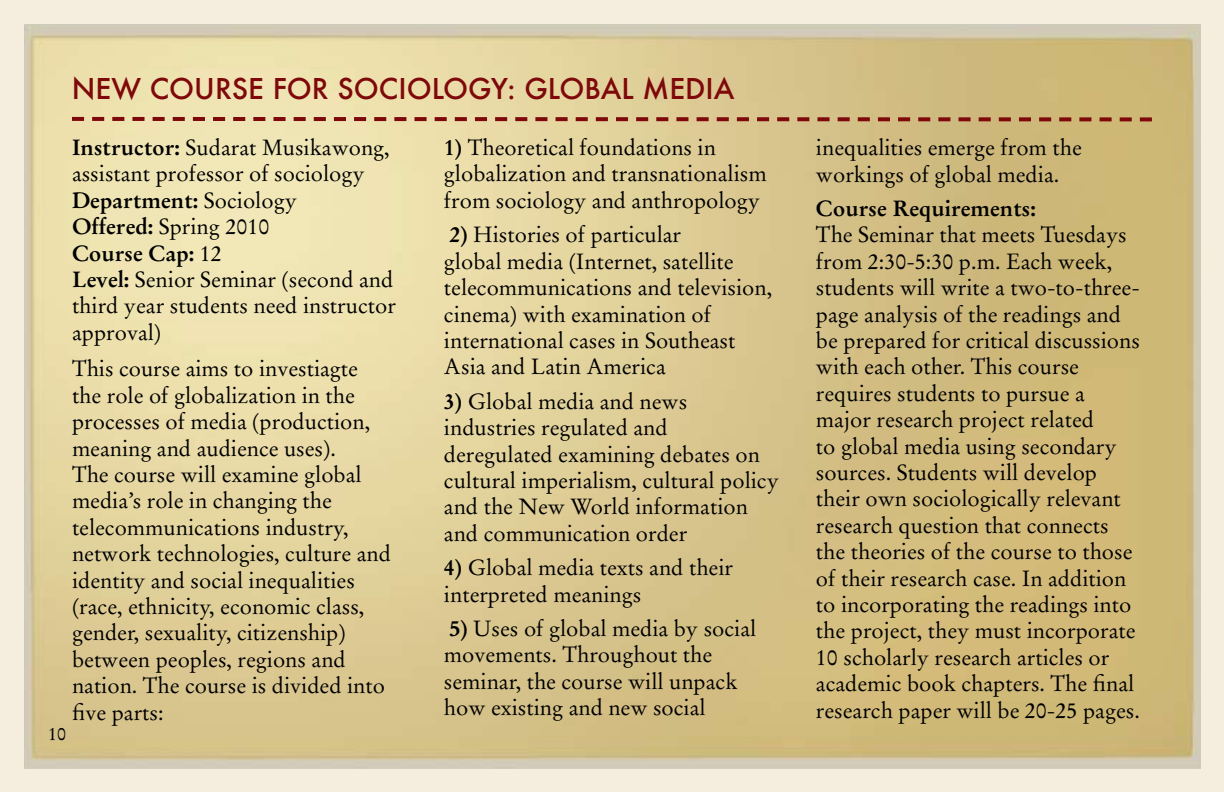
<style>
.page{position:relative;width:1224px;height:792px;background:#f5eede}
.page>*{position:absolute;margin:0;border:0;box-sizing:border-box;transform-origin:0 0}
.t1{font:500 28px "Futura";color:#7e080a}
.t2{font:22px/26.4px "Stempel Garamond LT Std";color:#000}
.t3{font:700 22px "Stempel Garamond LT Std";color:#000}
.t4{font:18px "Stempel Garamond LT Std";color:#000}
.s1{font-weight:700}
</style>
<div class="page">
<img style="left:24px;top:24px;width:1177px;height:744px">
<svg style="left:72px;top:117px;width:1080px;height:4px"></svg>
<p class="t1" style="left:72px;top:69px;width:117px">New Course</p>
<p class="t1" style="left:273px;top:69px;width:19px">for</p>
<p class="t1" style="left:337px;top:69px;width:37px">Sociology</p>
<p class="t1" style="left:507px;top:69px;width:180px">: Global Media</p>
<p class="t2" style="left:72px;top:134px;width:325px"><span class="s1">Instructor:</span> Sudarat Musikawong, assistant professor of sociology<br><span class="s1">Department:</span> Sociology<br><span class="s1">Offered:</span> Spring 2010<br><span class="s1">Course Cap:</span> 12<br><span class="s1">Level:</span> Senior Seminar (second and third year students need instructor approval)</p>
<p class="t2" style="left:72px;top:356px;width:321px">This course aims to investiagte the role of globalization in the processes of media (production, meaning and audience uses).<br>The course will examine global media’s role in changing the telecommunications industry, network technologies, culture and identity and social inequalities (race, ethnicity, economic class, gender, sexuality, citizenship) between peoples, regions and nation. The course is divided into five parts:</p>
<p class="t4" style="left:48px;top:723px;width:19px">10</p>
<p class="t2" style="left:444px;top:134px;width:324px"><span class="s1">1)</span> Theoretical foundations in globalization and transnationalism from sociology and anthropology</p>
<p class="t2" style="left:444px;top:222px;width:330px"><span class="s1">2)</span> Histories of particular<br>global media (Internet, satellite telecommunications and television, cinema) with examination of international cases in Southeast<br>Asia and Latin America</p>
<p class="t2" style="left:444px;top:388px;width:336px"><span class="s1">3)</span> Global media and news industries regulated and deregulated examining debates on cultural imperialism, cultural policy and the New World information and communication order</p>
<p class="t2" style="left:444px;top:554px;width:291px"><span class="s1">4)</span> Global media texts and their interpreted meanings</p>
<p class="t2" style="left:444px;top:615px;width:314px"><span class="s1">5)</span> Uses of global media by social movements. Throughout the seminar, the course will unpack how existing and new social</p>
<p class="t2" style="left:816px;top:134px;width:267px">inequalities emerge from the workings of global media.</p>
<p class="t3" style="left:816px;top:195px;width:221px">Course Requirements:</p>
<p class="t2" style="left:816px;top:222px;width:325px">The Seminar that meets Tuesdays from 2:30-5:30 p.m. Each week, students will write a two-to-three&shy;page analysis of the readings and be prepared for critical discussions with each other. This course requires students to pursue a major research project related<br>to global media using secondary sources. Students will develop their own sociologically relevant research question that connects the theories of the course to those of their research case. In addition to incorporating the readings into the project, they must incorporate 10 scholarly research articles or academic book chapters. The final research paper will be 20-25 pages.</p>
</div>
